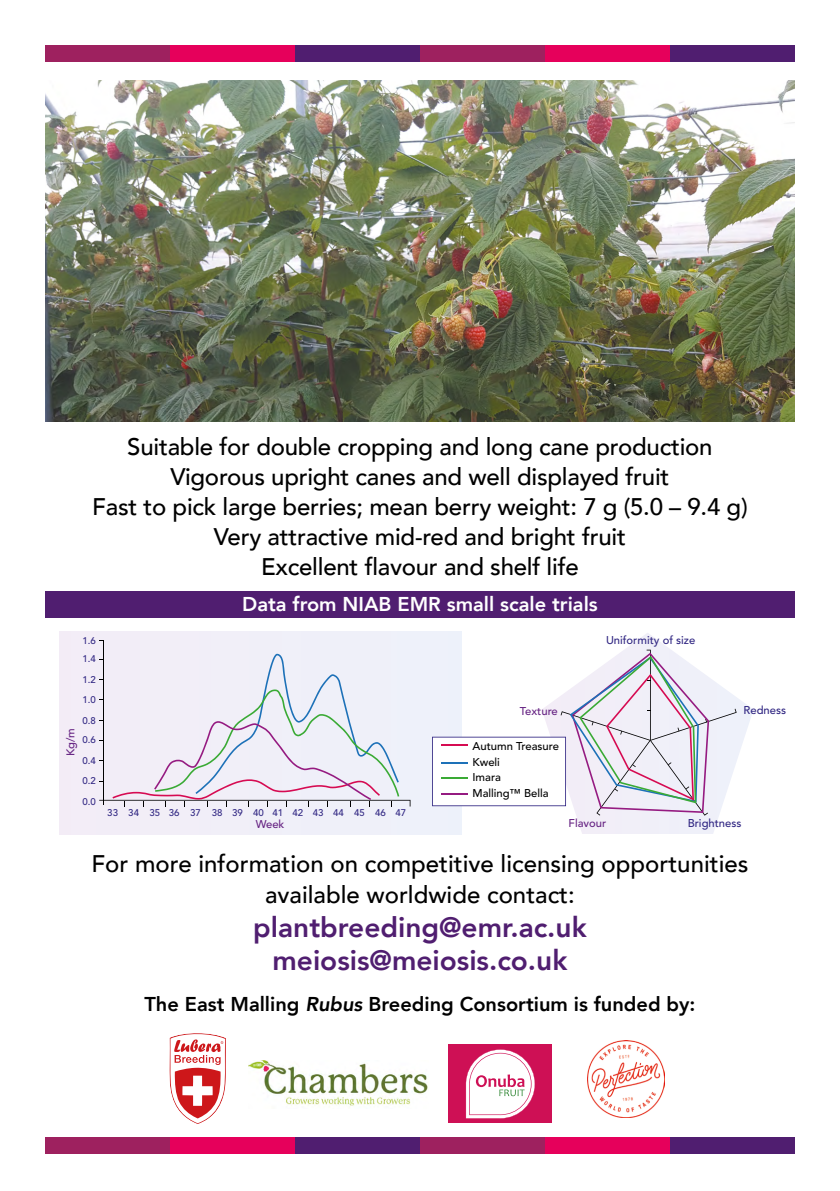
<style>
.page{position:relative;width:840px;height:1191px;background:#fff}
.page>*{position:absolute;margin:0;border:0;box-sizing:border-box;transform-origin:0 0}
.t1{font:800 28px/33.6px "Avenir";color:#501e70;text-align:center}
.t2{font:500 24px/30px "Avenir";letter-spacing:-.01em;color:#000;text-align:center}
.t3{font:800 20px "Avenir";color:#000}
.t4{font:800 20px "Avenir";color:#fff}
.t5{font:500 11.2px/15px "Avenir";color:#000}
.t6{font:500 11.2px "Avenir";color:#312783}
.t7{font:500 11.2px "Avenir";color:#662383}
.t8{font:500 9.6px/21px "Avenir";color:#312783}
.s1{font-style:italic}
</style>
<div class="page">
<img style="left:45px;top:81px;width:749px;height:340px">
<div style="left:45px;top:45px;width:125px;height:16px;background:#9e215f"></div>
<div style="left:170px;top:45px;width:125px;height:16px;background:#e6005b"></div>
<div style="left:295px;top:45px;width:125px;height:16px;background:#501e70"></div>
<div style="left:420px;top:45px;width:124px;height:16px;background:#9e215f"></div>
<div style="left:544px;top:45px;width:125px;height:16px;background:#e6005b"></div>
<div style="left:669px;top:45px;width:125px;height:16px;background:#501e70"></div>
<div style="left:45px;top:1137px;width:125px;height:16px;background:#9e215f"></div>
<div style="left:170px;top:1137px;width:125px;height:16px;background:#e6005b"></div>
<div style="left:295px;top:1137px;width:125px;height:16px;background:#501e70"></div>
<div style="left:420px;top:1137px;width:124px;height:16px;background:#9e215f"></div>
<div style="left:544px;top:1137px;width:125px;height:16px;background:#e6005b"></div>
<div style="left:669px;top:1137px;width:125px;height:16px;background:#501e70"></div>
<div style="left:60px;top:631px;width:401px;height:203px;background:#f1eff8"></div>
<svg style="left:576px;top:633px;width:177px;height:201px"></svg>
<hr style="left:103px;top:640px;width:1px;height:165px;background:#000">
<svg style="left:99px;top:654px;width:311px;height:152px"></svg>
<svg style="left:432px;top:649px;width:304px;height:166px"></svg>
<div style="left:45px;top:591px;width:749px;height:27px;background:#501e70"></div>
<svg style="left:169px;top:1033px;width:57px;height:91px"></svg>
<img style="left:249px;top:1060px;width:179px;height:47px">
<div style="left:448px;top:1045px;width:104px;height:78px;background:#ce1055"></div>
<svg style="left:465px;top:1049px;width:69px;height:69px"></svg>
<img style="left:587px;top:1041px;width:76px;height:76px">
<p class="t2" style="left:92px;top:430px;width:656px">Suitable for double cropping and long cane production Vigorous upright canes and well displayed fruit<br>Fast to pick large berries; mean berry weight: 7 g (5.0 – 9.4 g)<br>Very attractive mid-red and bright fruit<br>Excellent flavour and shelf life</p>
<p class="t8" style="left:83px;top:629px;width:15px">1.6</p>
<p class="t8" style="left:83px;top:648px;width:15px">1.4</p>
<p class="t8" style="left:83px;top:669px;width:15px">1.2</p>
<p class="t8" style="left:83px;top:688px;width:15px">1.0</p>
<p class="t8" style="left:83px;top:709px;width:15px">0.8</p>
<p class="t7" style="left:61px;top:756px;width:30px;rotate:-90deg">Kg/m</p>
<p class="t8" style="left:83px;top:729px;width:15px">0.6</p>
<p class="t8" style="left:83px;top:750px;width:15px">0.4</p>
<p class="t8" style="left:83px;top:769px;width:15px">0.2<br>0.0</p>
<p class="t4" style="left:242px;top:586px;width:357px">Data from NIAB EMR small scale trials</p>
<p class="t6" style="left:605px;top:630px;width:91px">Uniformity of size</p>
<p class="t8" style="left:107px;top:802px;width:12px">33</p>
<p class="t8" style="left:128px;top:802px;width:279px">34 35 36 37 38 39 40 41 42 43 44 45 46 47</p>
<p class="t7" style="left:255px;top:814px;width:30px">Week</p>
<p class="t7" style="left:519px;top:701px;width:39px">Texture</p>
<p class="t6" style="left:743px;top:700px;width:44px">Redness</p>
<p class="t5" style="left:472px;top:738px;width:88px">Autumn Treasure</p>
<p class="t5" style="left:472px;top:785px;width:78px">Malling™ Bella</p>
<p class="t5" style="left:472px;top:754px;width:30px">Kweli<br>Imara</p>
<p class="t7" style="left:568px;top:813px;width:39px">Flavour</p>
<p class="t6" style="left:687px;top:813px;width:55px">Brightness</p>
<p class="t2" style="left:91px;top:846px;width:658px;line-height:31.2px">For more information on competitive licensing opportunities available worldwide contact:</p>
<p class="t1" style="left:253px;top:908px;width:335px">plantbreeding@emr.ac.uk meiosis@meiosis.co.uk</p>
<p class="t3" style="left:144px;top:986px;width:552px">The East Malling <span class="s1">Rubus</span> Breeding Consortium is funded by:</p>
</div>
